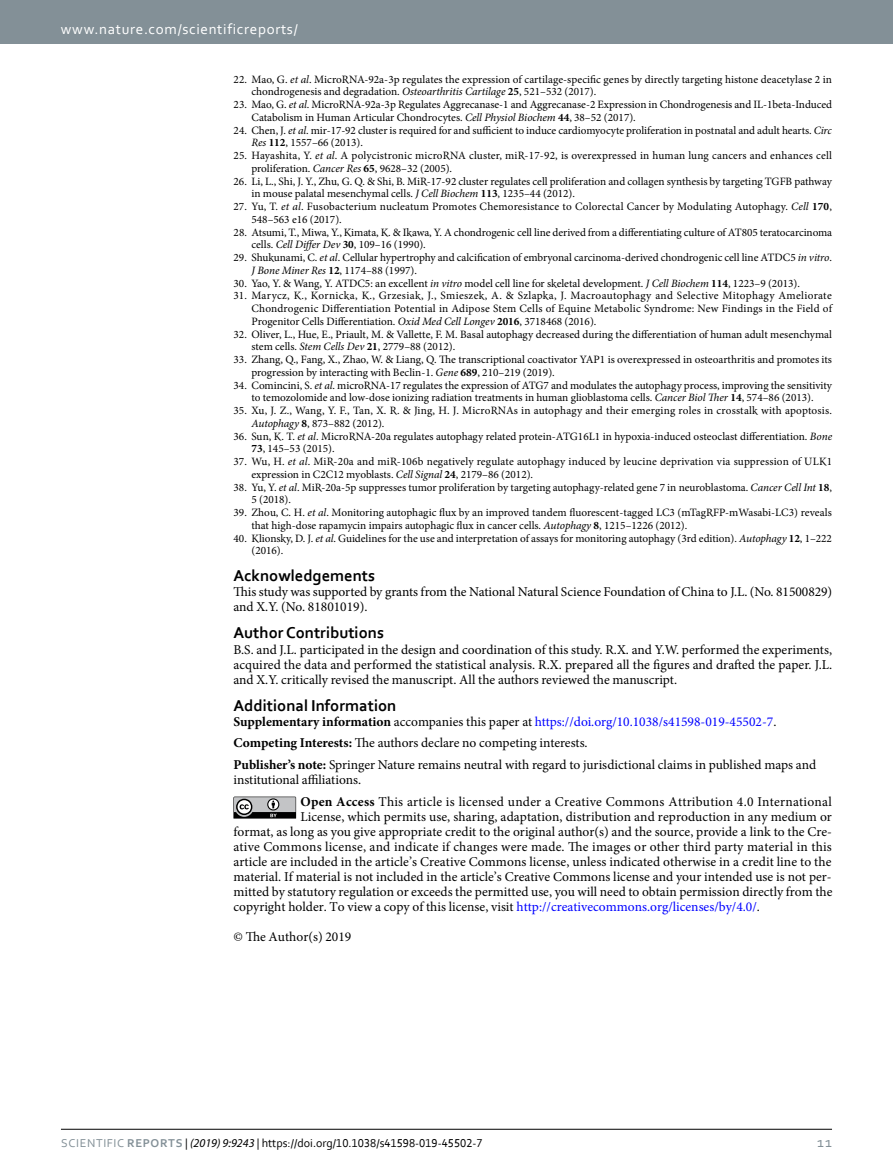
<style>
.page{position:relative;width:893px;height:1174px;background:#fff}
.page>*{position:absolute;margin:0;border:0;box-sizing:border-box;transform-origin:0 0}
.t1{font:700 16.5px "Corbel";color:#000}
.t2{font:15px "Corbel 2";letter-spacing:.045em;color:#fff}
.t3{font:15px "Corbel 2";color:#839097}
.t4{font:13.5px/15px "Minion Pro";color:#000}
.t5{font:13.5px/21.8px "Minion Pro";letter-spacing:.02em;color:#000}
.t6{font:12px "Corbel";color:#000}
.t7{font:11.25px/12.8px "Minion Pro";color:#000}
.s1{font-style:italic}
.s2{font-weight:700}
.s3{color:#00f}
.s4{font-family:"Corbel 2";color:#839097}
.s5{font-family:"Corbel Bold 2";color:#839097}
.s6{font-family:"Corbel 2"}
.s7{font-family:"Myriad Pro";font-style:italic}
</style>
<div class="page">
<hr style="left:61px;top:1129px;width:771px;height:1px;background:#000">
<div style="left:0;top:0;width:893px;height:43px;background:#839097"></div>
<svg style="left:233px;top:796px;width:63px;height:22px"></svg>
<h2 class="t2" style="left:61px;top:19px;width:238px">www.nature.com/scientificreports/</h2>
<p class="t7" style="left:251px;top:73px;width:582px;text-indent:-18px">22. Mao, G. <span class="s1">et al</span>. MicroRNA-92a-3p regulates the expression of cartilage-specific genes by directly targeting histone deacetylase 2 in chondrogenesis and degradation. <span class="s1">Osteoarthritis Cartilage</span> <span class="s2">25</span>, 521–532 (2017).</p>
<p class="t7" style="left:251px;top:98px;width:582px;text-indent:-18px">23. Mao, G. <span class="s1">et al</span>. MicroRNA-92a-3p Regulates Aggrecanase-1 and Aggrecanase-2 Expression in Chondrogenesis and IL-1beta-Induced<br>Catabolism in Human Articular Chondrocytes. <span class="s1">Cell Physiol Biochem</span> <span class="s2">44</span>, 38–52 (2017).</p>
<p class="t7" style="left:251px;top:124px;width:582px;text-indent:-18px">24. Chen, J. <span class="s1">et al</span>. mir-17-92 cluster is required for and sufficient to induce cardiomyocyte proliferation in postnatal and adult hearts. <span class="s1">Circ<br>Res</span> <span class="s2">112</span>, 1557–66 (2013).</p>
<p class="t7" style="left:251px;top:149px;width:582px;text-indent:-18px">25. Hayashita, Y. <span class="s1">et al</span>. A polycistronic microRNA cluster, miR-17-92, is overexpressed in human lung cancers and enhances cell proliferation. <span class="s1">Cancer Res</span> <span class="s2">65</span>, 9628–32 (2005).</p>
<p class="t7" style="left:251px;top:175px;width:582px;text-indent:-18px">26. Li, L., Shi, J. Y., Zhu, G. Q. &amp; Shi, B. MiR-17-92 cluster regulates cell proliferation and collagen synthesis by targeting TGFB pathway in mouse palatal mesenchymal cells. <span class="s1">J Cell Biochem</span> <span class="s2">113</span>, 1235–44 (2012).</p>
<p class="t7" style="left:251px;top:200px;width:582px;text-indent:-18px">27. Yu, T. <span class="s1">et al</span>. Fusobacterium nucleatum Promotes Chemoresistance to Colorectal Cancer by Modulating Autophagy. <span class="s1">Cell</span> <span class="s2">170</span>,<br>548–563 e16 (2017).</p>
<p class="t7" style="left:251px;top:226px;width:582px;text-indent:-18px">28. Atsumi, T., Miwa, Y., Kimata, K. &amp; Ikawa, Y. A chondrogenic cell line derived from a differentiating culture of AT805 teratocarcinoma cells. <span class="s1">Cell Differ Dev</span> <span class="s2">30</span>, 109–16 (1990).</p>
<p class="t7" style="left:251px;top:251px;width:582px;text-indent:-18px">29. Shukunami, C. <span class="s1">et al</span>. Cellular hypertrophy and calcification of embryonal carcinoma-derived chondrogenic cell line ATDC5 <span class="s1">in vitro</span>.<br><span class="s1">J Bone Miner Res</span> <span class="s2">12</span>, 1174–88 (1997).</p>
<p class="t7" style="left:234px;top:277px;width:568px">30. Yao, Y. &amp; Wang, Y. ATDC5: an excellent <span class="s1">in vitro</span> model cell line for skeletal development. <span class="s1">J Cell Biochem</span> <span class="s2">114</span>, 1223–9 (2013).</p>
<p class="t7" style="left:251px;top:289px;width:582px;text-align:justify;text-indent:-18px">31. Marycz, K., Kornicka, K., Grzesiak, J., Smieszek, A. &amp; Szlapka, J. Macroautophagy and Selective Mitophagy Ameliorate Chondrogenic Differentiation Potential in Adipose Stem Cells of Equine Metabolic Syndrome: New Findings in the Field of Progenitor Cells Differentiation. <span class="s1">Oxid Med Cell Longev</span> <span class="s2">2016</span>, 3718468 (2016).</p>
<p class="t7" style="left:251px;top:328px;width:582px;text-indent:-18px">32. Oliver, L., Hue, E., Priault, M. &amp; Vallette, F. M. Basal autophagy decreased during the differentiation of human adult mesenchymal stem cells. <span class="s1">Stem Cells Dev</span> <span class="s2">21</span>, 2779–88 (2012).</p>
<p class="t7" style="left:251px;top:353px;width:582px;text-indent:-18px">33. Zhang, Q., Fang, X., Zhao, W. &amp; Liang, Q. The transcriptional coactivator YAP1 is overexpressed in osteoarthritis and promotes its progression by interacting with Beclin-1. <span class="s1">Gene</span> <span class="s2">689</span>, 210–219 (2019).</p>
<p class="t7" style="left:234px;top:378px;width:600px;text-align:center">34. Comincini, S. <span class="s1">et al</span>. microRNA-17 regulates the expression of ATG7 and modulates the autophagy process, improving the sensitivity to temozolomide and low-dose ionizing radiation treatments in human glioblastoma cells. <span class="s1">Cancer Biol Ther</span> <span class="s2">14</span>, 574–86 (2013).</p>
<p class="t7" style="left:251px;top:404px;width:582px;text-indent:-18px">35. Xu, J. Z., Wang, Y. F., Tan, X. R. &amp; Jing, H. J. MicroRNAs in autophagy and their emerging roles in crosstalk with apoptosis.<br><span class="s1">Autophagy</span> <span class="s2">8</span>, 873–882 (2012).</p>
<p class="t7" style="left:251px;top:429px;width:582px;text-indent:-18px">36. Sun, K. T. <span class="s1">et al</span>. MicroRNA-20a regulates autophagy related protein-ATG16L1 in hypoxia-induced osteoclast differentiation. <span class="s1">Bone<br></span><span class="s2">73</span>, 145–53 (2015).</p>
<p class="t7" style="left:251px;top:455px;width:582px;text-indent:-18px">37. Wu, H. <span class="s1">et al</span>. MiR-20a and miR-106b negatively regulate autophagy induced by leucine deprivation via suppression of ULK1 expression in C2C12 myoblasts. <span class="s1">Cell Signal</span> <span class="s2">24</span>, 2179–86 (2012).</p>
<p class="t7" style="left:251px;top:480px;width:582px;text-indent:-18px">38. Yu, Y. <span class="s1">et al</span>. MiR-20a-5p suppresses tumor proliferation by targeting autophagy-related gene 7 in neuroblastoma. <span class="s1">Cancer Cell Int</span> <span class="s2">18</span>,<br>5 (2018).</p>
<p class="t7" style="left:251px;top:506px;width:582px;text-indent:-18px">39. Zhou, C. H. <span class="s1">et al</span>. Monitoring autophagic flux by an improved tandem fluorescent-tagged LC3 (mTagRFP-mWasabi-LC3) reveals that high-dose rapamycin impairs autophagic flux in cancer cells. <span class="s1">Autophagy</span> <span class="s2">8</span>, 1215–1226 (2012).</p>
<p class="t7" style="left:251px;top:531px;width:582px;text-indent:-18px">40. Klionsky, D. J. <span class="s1">et al</span>. Guidelines for the use and interpretation of assays for monitoring autophagy (3rd edition). <span class="s1">Autophagy</span> <span class="s2">12</span>, 1–222 (2016).</p>
<h1 class="t1" style="left:233px;top:566px;width:143px">Acknowledgements</h1>
<p class="t4" style="left:233px;top:585px;width:600px">This study was supported by grants from the National Natural Science Foundation of China to J.L. (No. 81500829) and X.Y. (No. 81801019).</p>
<h1 class="t1" style="left:233px;top:623px;width:152px">Author Contributions</h1>
<p class="t4" style="left:233px;top:642px;width:600px;text-align:justify">B.S. and J.L. participated in the design and coordination of this study. R.X. and Y.W. performed the experiments, acquired the data and performed the statistical analysis. R.X. prepared all the figures and drafted the paper. J.L. and X.Y. critically revised the manuscript. All the authors reviewed the manuscript.</p>
<h1 class="t1" style="left:233px;top:695px;width:164px">Additional Information</h1>
<p class="t4" style="left:233px;top:710px;width:584px;line-height:21.8px"><span class="s2">Supplementary information</span> accompanies this paper at <span class="s3">https://doi.org/10.1038/s41598-019-45502-7</span>.<br><span class="s2">Competing Interests:</span> The authors declare no competing interests.<br><span class="s2">Publisher’s note:</span> Springer Nature remains neutral with regard to jurisdictional claims in published maps and</p>
<p class="t5" style="left:301px;top:769px;width:533px;text-indent:-67px">institutional affiliations.<br><span class="s2">Open Access</span> This article is licensed under a Creative Commons Attribution 4.0 International</p>
<p class="t4" style="left:233px;top:809px;width:601px;text-align:justify;text-indent:67px">License, which permits use, sharing, adaptation, distribution and reproduction in any medium or format, as long as you give appropriate credit to the original author(s) and the source, provide a link to the Cre&shy;ative Commons license, and indicate if changes were made. The images or other third party material in this article are included in the article’s Creative Commons license, unless indicated otherwise in a credit line to the material. If material is not included in the article’s Creative Commons license and your intended use is not per&shy;mitted by statutory regulation or exceeds the permitted use, you will need to obtain permission directly from the copyright holder. To view a copy of this license, visit <span class="s3">http://creativecommons.org/licenses/by/4.0/</span>.</p>
<p class="t4" style="left:233px;top:929px;width:119px">© The Author(s) 2019</p>
<p class="t6" style="left:61px;top:1135px;width:423px"><span class="s4">Scientific</span> <span class="s5">REPORTS</span> <span class="s6">|</span> <span class="s7">(2019) 9:9243</span> <span class="s6">|</span> https://doi.org/10.1038/s41598-019-45502-7</p>
<h2 class="t3" style="left:817px;top:1132px;width:16px">11</h2>
</div>
